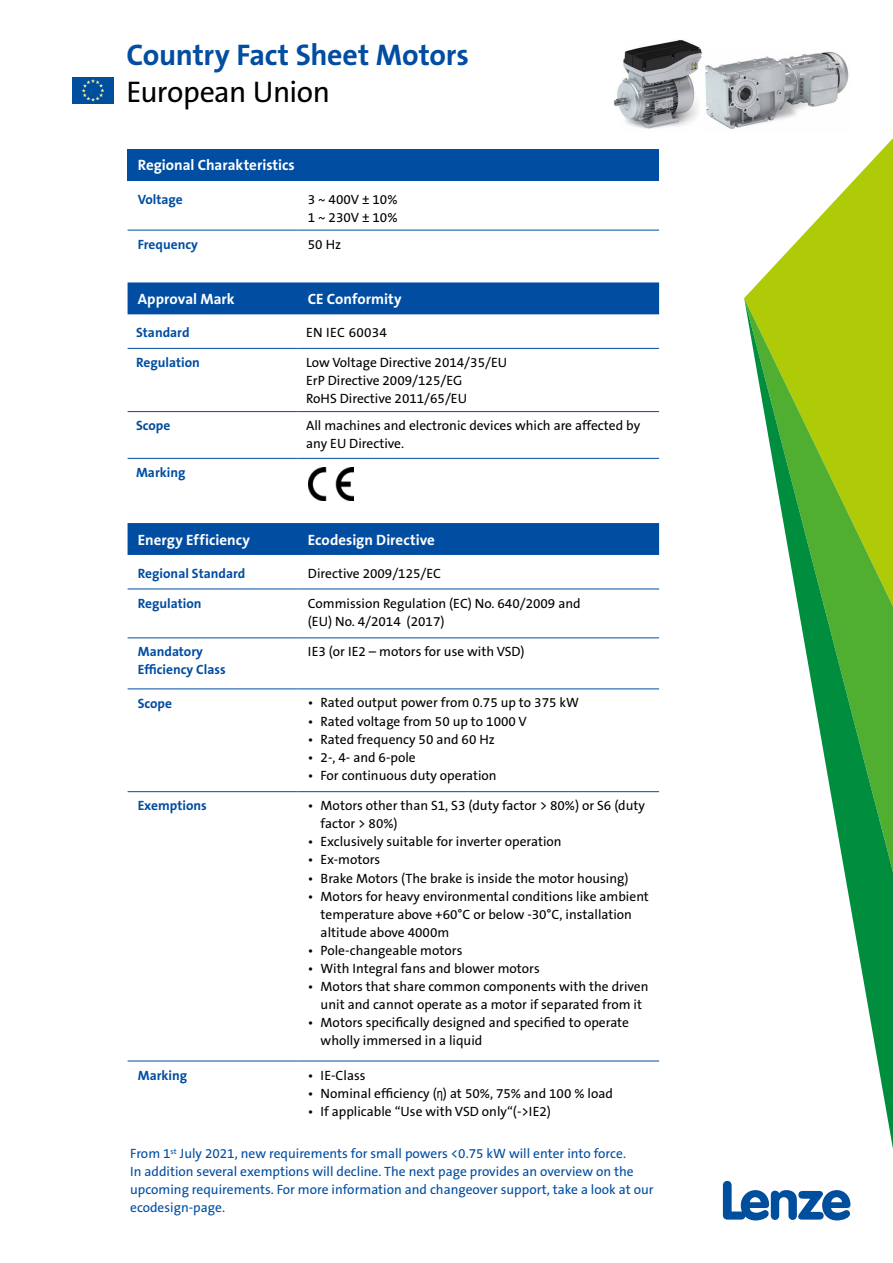
<style>
.page{position:relative;width:893px;height:1263px;background:#fff}
.page>*{position:absolute;margin:0;border:0;box-sizing:border-box;transform-origin:0 0}
.t1{font:700 30px "The Sans B7";letter-spacing:-.01em;color:#004da1}
.t2{font:30px "The Sans B5 Plain";letter-spacing:-.02em;color:#000}
.t3{font:700 15px "The Sans B7";color:#fff}
.t4{font:13.5px/18.1px "The Sans B5 Plain";color:#000}
.t5{font:13.5px/18.1px "The Sans B5 Plain";color:#004da1}
.t6{font:700 13.5px/18px "The Sans B7";color:#004da1}
.t7{font:13.5px "The Sans B5 Plain";letter-spacing:.02em;color:#000}
.s1{font-family:"Arial Narrow"}
</style>
<div class="page">
<svg style="left:744px;top:138px;width:149px;height:160px"></svg>
<svg style="left:744px;top:298px;width:149px;height:851px"></svg>
<div style="left:128px;top:523px;width:531px;height:32px;background:#004da1"></div>
<hr style="left:128px;top:589px;width:170px;height:1px;background:#004da1">
<hr style="left:298px;top:589px;width:361px;height:1px;background:#004da1">
<hr style="left:128px;top:637px;width:170px;height:1px;background:#004da1">
<hr style="left:298px;top:637px;width:361px;height:1px;background:#004da1">
<hr style="left:128px;top:688px;width:170px;height:1px;background:#004da1">
<hr style="left:298px;top:688px;width:361px;height:1px;background:#004da1">
<hr style="left:128px;top:791px;width:170px;height:1px;background:#004da1">
<hr style="left:298px;top:791px;width:361px;height:1px;background:#004da1">
<hr style="left:128px;top:1060px;width:170px;height:1px;background:#004da1">
<hr style="left:298px;top:1060px;width:361px;height:1px;background:#004da1">
<div style="left:128px;top:149px;width:531px;height:32px;background:#004da1"></div>
<hr style="left:128px;top:230px;width:170px;height:1px;background:#004da1">
<hr style="left:298px;top:230px;width:361px;height:1px;background:#004da1">
<div style="left:128px;top:282px;width:531px;height:32px;background:#004da1"></div>
<hr style="left:128px;top:348px;width:170px;height:1px;background:#004da1">
<hr style="left:298px;top:348px;width:361px;height:1px;background:#004da1">
<hr style="left:128px;top:411px;width:170px;height:1px;background:#004da1">
<hr style="left:298px;top:411px;width:361px;height:1px;background:#004da1">
<hr style="left:128px;top:458px;width:170px;height:1px;background:#004da1">
<hr style="left:298px;top:458px;width:361px;height:1px;background:#004da1">
<div style="left:72px;top:77px;width:42px;height:27px;background:#004e9e"></div>
<svg style="left:82px;top:79px;width:22px;height:23px"></svg>
<svg style="left:723px;top:1181px;width:127px;height:39px"></svg>
<img style="left:308px;top:468px;width:45px;height:32px">
<img style="left:706px;top:51px;width:143px;height:79px">
<img style="left:613px;top:40px;width:93px;height:89px">
<h1 class="t1" style="left:126px;top:39px;width:344px">Country Fact Sheet Motors</h1>
<h1 class="t2" style="left:126px;top:76px;width:205px">European Union</h1>
<p class="t3" style="left:138px;top:157px;width:159px">Regional Charakteristics</p>
<p class="t6" style="left:138px;top:190px;width:47px">Voltage</p>
<p class="t4" style="left:308px;top:190px;width:91px">3 ~ 400V ± 10%<br>1 ~ 230V ± 10%</p>
<p class="t6" style="left:138px;top:236px;width:62px">Frequency</p>
<p class="t4" style="left:308px;top:236px;width:35px">50 Hz</p>
<p class="t3" style="left:138px;top:291px;width:98px">Approval Mark</p>
<p class="t3" style="left:308px;top:291px;width:95px">CE Conformity</p>
<p class="t6" style="left:136px;top:324px;width:55px">Standard</p>
<p class="t7" style="left:306px;top:326px;width:82px">EN IEC 60034</p>
<p class="t6" style="left:136px;top:354px;width:65px">Regulation</p>
<p class="t4" style="left:306px;top:354px;width:202px">Low Voltage Directive 2014/35/EU<br>ErP Directive 2009/125/EG<br>RoHS Directive 2011/65/EU</p>
<p class="t6" style="left:136px;top:417px;width:36px">Scope</p>
<p class="t4" style="left:306px;top:417px;width:336px">All machines and electronic devices which are affected by any EU Directive.</p>
<p class="t6" style="left:136px;top:464px;width:51px">Marking</p>
<p class="t3" style="left:138px;top:531px;width:114px">Energy Efficiency</p>
<p class="t3" style="left:308px;top:531px;width:129px">Ecodesign Directive</p>
<p class="t6" style="left:138px;top:565px;width:109px">Regional Standard</p>
<p class="t4" style="left:308px;top:565px;width:135px">Directive 2009/125/EC</p>
<p class="t6" style="left:138px;top:594px;width:65px">Regulation</p>
<p class="t4" style="left:308px;top:594px;width:274px">Commission Regulation (EC) No. 640/2009 and (EU) No. 4/2014 (2017)</p>
<p class="t6" style="left:138px;top:643px;width:89px">Mandatory<br>Efficiency Class</p>
<p class="t4" style="left:308px;top:643px;width:218px">IE3 (or IE2 – motors for use with VSD)</p>
<p class="t6" style="left:138px;top:694px;width:36px">Scope</p>
<p class="t4" style="left:308px;top:694px;width:273px">• Rated output power from 0.75 up to 375 kW</p>
<p class="t4" style="left:308px;top:712px;width:220px">• Rated voltage from 50 up to 1000 V</p>
<p class="t4" style="left:308px;top:730px;width:189px">• Rated frequency 50 and 60 Hz</p>
<p class="t4" style="left:308px;top:748px;width:109px">• 2-, 4- and 6-pole</p>
<p class="t4" style="left:308px;top:767px;width:190px">• For continuous duty operation</p>
<p class="t6" style="left:138px;top:797px;width:71px">Exemptions</p>
<p class="t4" style="left:321px;top:797px;width:326px;text-indent:-13px">• Motors other than S1, S3 (duty factor &gt; 80%) or S6 (duty factor &gt; 80%)</p>
<p class="t4" style="left:308px;top:833px;width:255px">• Exclusively suitable for inverter operation</p>
<p class="t4" style="left:308px;top:851px;width:74px">• Ex-motors</p>
<p class="t4" style="left:308px;top:869px;width:322px">• Brake Motors (The brake is inside the motor housing)</p>
<p class="t4" style="left:321px;top:887px;width:330px;text-indent:-13px">• Motors for heavy environmental conditions like ambient temperature above +60°C or below -30°C, installation altitude above 4000m</p>
<p class="t4" style="left:308px;top:942px;width:156px">• Pole-changeable motors</p>
<p class="t4" style="left:308px;top:960px;width:233px">• With Integral fans and blower motors</p>
<p class="t4" style="left:308px;top:978px;width:342px;text-align:center">• Motors that share common components with the driven unit and cannot operate as a motor if separated from it</p>
<p class="t4" style="left:321px;top:1014px;width:310px;text-indent:-13px">• Motors specifically designed and specified to operate wholly immersed in a liquid</p>
<p class="t6" style="left:138px;top:1066px;width:51px">Marking</p>
<p class="t4" style="left:308px;top:1066px;width:59px">• IE-Class</p>
<p class="t4" style="left:308px;top:1084px;width:307px">• Nominal efficiency (<span class="s1">η</span>) at 50%, 75% and 100 % load</p>
<p class="t4" style="left:308px;top:1103px;width:245px">• If applicable “Use with VSD only“(-&gt;IE2)</p>
<p class="t5" style="left:130px;top:1145px;width:525px">From 1<sup>st</sup> July 2021, new requirements for small powers &lt;0.75 kW will enter into force.<br>In addition several exemptions will decline. The next page provides an overview on the upcoming requirements. For more information and changeover support, take a look at our ecodesign-page.</p>
</div>
